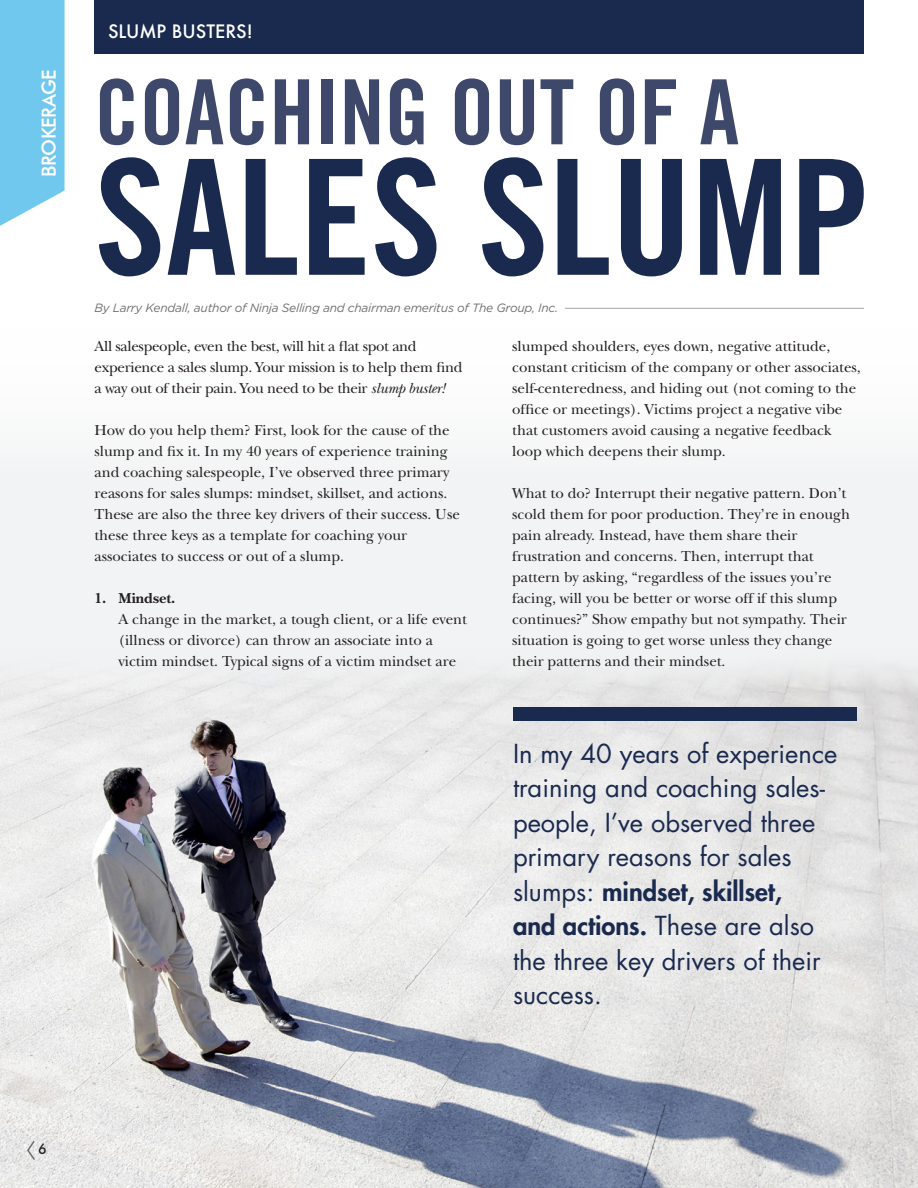
<style>
.page{position:relative;width:918px;height:1188px;background:#fff}
.page>*{position:absolute;margin:0;border:0;box-sizing:border-box;transform-origin:0 0}
.t1{font:160.5px "Trade Gothic LT Std Bd Cn 20";color:#1a294e}
.t2{font:90px "Trade Gothic LT Std Bd Cn 20";color:#3d486b}
.t3{font:25.5px/34.5px "Futura Std";color:#1a294e}
.t4{font:500 19.5px "Futura BT";letter-spacing:-.02em;color:#fff}
.t5{font:500 18px "Futura";color:#fff}
.t6{font:15px/21px "New Baskerville";color:#231f20}
.t7{font:15px/21px "New Baskerville";letter-spacing:-.02em;color:#231f20}
.t8{font:700 15px "New Baskerville";color:#231f20}
.t9{font:500 14.25px "Futura BT";color:#231f20}
.t10{font:italic 12px "Gotham";letter-spacing:-.02em;color:#6d6f72}
.s1{font-style:italic}
.s2{font-weight:800}
</style>
<div class="page">
<div style="left:0;top:317px;width:918px;height:871px;background:#f2f3f4"></div>
<img style="left:0;top:666px;width:918px;height:522px">
<svg style="left:26px;top:1139px;width:10px;height:23px"></svg>
<svg style="left:0;top:0;width:65px;height:226px;background:#7dccf0"></svg>
<hr style="left:565px;top:308px;width:299px;height:1px;background:#6d6f72">
<div style="left:94px;top:0;width:770px;height:54px;background:#1a294e"></div>
<div style="left:513px;top:707px;width:343px;height:13px;background:#1a294e"></div>
<p class="t5" style="left:108px;top:19px;width:146px">SLUMP BUSTERS!</p>
<p class="t4" style="left:37px;top:177px;width:109px;rotate:-90deg">BROKERAGE</p>
<p class="t2" style="left:94px;top:58px;width:646px">COACHING OUT OF A</p>
<p class="t1" style="left:94px;top:120px;width:777px">SALES SLUMP</p>
<p class="t10" style="left:94px;top:301px;width:465px">By Larry Kendall, author of Ninja Selling and chairman emeritus of The Group, Inc.</p>
<p class="t7" style="left:94px;top:335px;width:369px">All salespeople, even the best, will hit a flat spot and experience a sales slump. Your mission is to help them find a way out of their pain. You need to be their <span class="s1">slump buster!</span></p>
<p class="t6" style="left:94px;top:419px;width:367px">How do you help them? First, look for the cause of the slump and fix it. In my 40 years of experience training and coaching salespeople, I’ve observed three primary reasons for sales slumps: mindset, skillset, and actions.<br>These are also the three key drivers of their success. Use these three keys as a template for coaching your associates to success or out of a slump.</p>
<p class="t8" style="left:94px;top:589px;width:82px">1. Mindset.</p>
<p class="t6" style="left:118px;top:608px;width:350px">A change in the market, a tough client, or a life event (illness or divorce) can throw an associate into a victim mindset. Typical signs of a victim mindset are</p>
<p class="t6" style="left:512px;top:335px;width:350px">slumped shoulders, eyes down, negative attitude, constant criticism of the company or other associates, self-centeredness, and hiding out (not coming to the office or meetings). Victims project a negative vibe that customers avoid causing a negative feedback loop which deepens their slump.</p>
<p class="t6" style="left:512px;top:482px;width:339px">What to do? Interrupt their negative pattern. Don’t scold them for poor production. They’re in enough pain already. Instead, have them share their frustration and concerns. Then, interrupt that pattern by asking, “regardless of the issues you’re facing, will you be better or worse off if this slump continues?” Show empathy but not sympathy. Their situation is going to get worse unless they change their patterns and their mindset.</p>
<p class="t3" style="left:513px;top:736px;width:326px">In my 40 years of experience training and coaching sales&shy;people, I’ve observed three primary reasons for sales slumps: <span class="s2">mindset, skillset,<br>and actions.</span> These are also the three key drivers of their success.</p>
<p class="t9" style="left:38px;top:1140px;width:10px">6</p>
</div>
